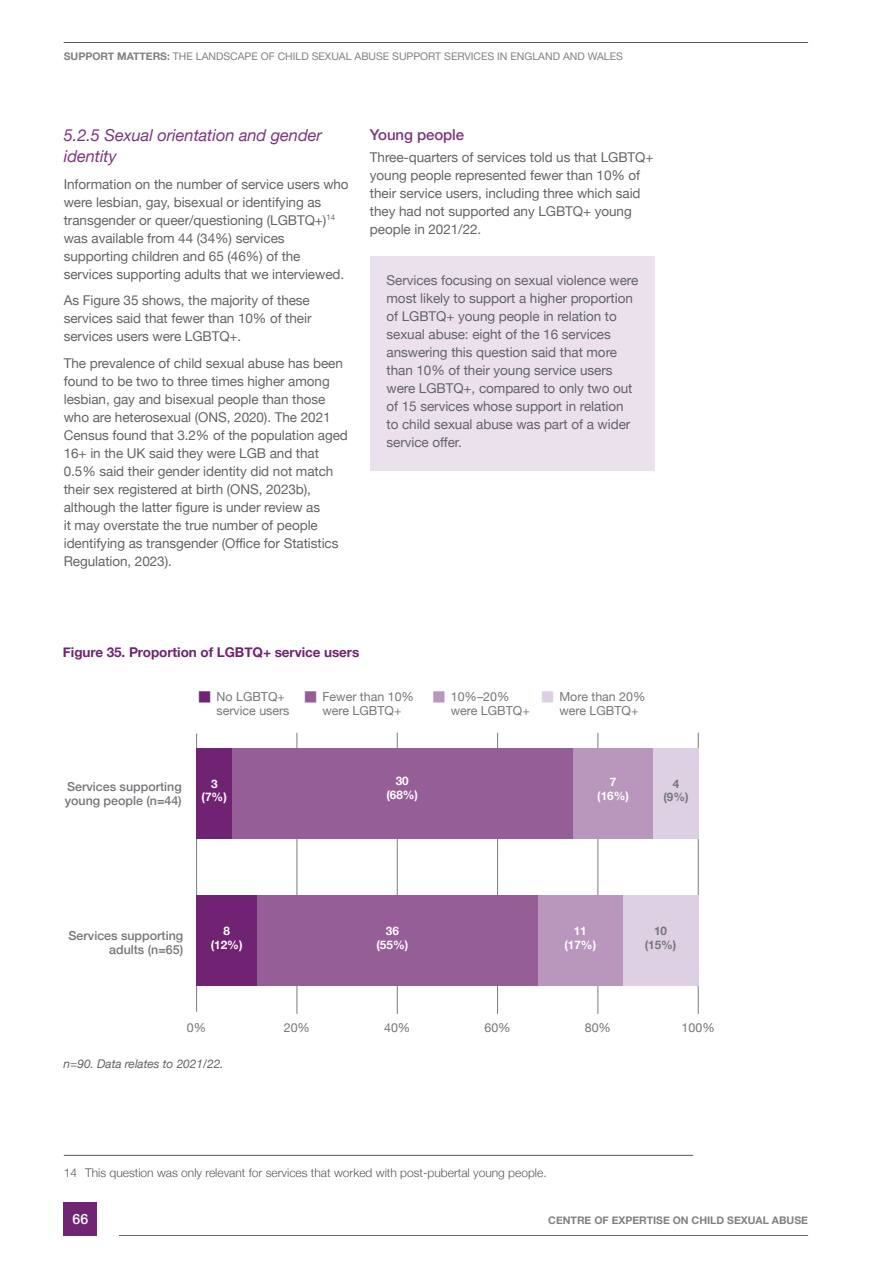
<style>
.page{position:relative;width:893px;height:1263px;background:#fff}
.page>*{position:absolute;margin:0;border:0;box-sizing:border-box;transform-origin:0 0}
.t1{font:italic 16.5px/21px "Helvetica Neue";letter-spacing:-.005em;color:#7c367e}
.t2{font:500 15px "Helvetica Neue";letter-spacing:-.005em;color:#7c367e}
.t3{font:500 14.1px "Helvetica Neue";color:#fff}
.t4{font:13.5px/18px "Helvetica Neue";letter-spacing:-.005em;color:#636466}
.t5{font:700 13.5px "Helvetica Neue";letter-spacing:-.005em;color:#702474}
.t6{font:12.45px/13.8px "Helvetica Neue";color:#74767a}
.t7{font:500 12.45px/13.8px "Helvetica Neue";color:#74767a}
.t8{font:300 12px "Helvetica Neue";color:#55585a}
.t9{font:italic 12px "Helvetica Neue";letter-spacing:-.005em;color:#636466}
.t10{font:700 11.7px/13.8px "Helvetica Neue";color:#fff;text-align:center}
.t11{font:700 11.7px/13.8px "Helvetica Neue";color:#74767a;text-align:center}
.t12{font:10.5px "Helvetica Neue";color:#818082}
.t13{font:700 10.5px "Helvetica Neue";color:#818082}
.s1{font-weight:700}
.s2{color:#702373}
.s3{color:#965e96}
.s4{color:#b997bc}
.s5{color:#ded0e3}
</style>
<div class="page">
<hr style="left:64px;top:42px;width:744px;height:1px;background:#55585a">
<div style="left:64px;top:1202px;width:33px;height:34px;background:#702474"></div>
<hr style="left:119px;top:1235px;width:689px;height:1px;background:#55585a">
<div style="left:370px;top:257px;width:285px;height:214px;background:#eae1ed"></div>
<hr style="left:297px;top:733px;width:1px;height:281px;background:#787b7f">
<hr style="left:397px;top:733px;width:1px;height:281px;background:#787b7f">
<hr style="left:497px;top:733px;width:1px;height:281px;background:#787b7f">
<hr style="left:598px;top:733px;width:1px;height:281px;background:#787b7f">
<hr style="left:698px;top:733px;width:1px;height:281px;background:#787b7f">
<hr style="left:196px;top:734px;width:1px;height:278px;background:#787b7f">
<div style="left:653px;top:748px;width:45px;height:90px;background:#ded0e3"></div>
<div style="left:623px;top:895px;width:75px;height:90px;background:#ded0e3"></div>
<div style="left:573px;top:748px;width:80px;height:90px;background:#b997bc"></div>
<div style="left:538px;top:895px;width:85px;height:90px;background:#b997bc"></div>
<div style="left:232px;top:748px;width:341px;height:90px;background:#965e96"></div>
<div style="left:257px;top:895px;width:281px;height:90px;background:#965e96"></div>
<div style="left:197px;top:748px;width:35px;height:90px;background:#702373"></div>
<div style="left:197px;top:895px;width:60px;height:90px;background:#702373"></div>
<hr style="left:64px;top:1155px;width:629px;height:1px;background:#55585a">
<p class="t12" style="left:64px;top:48px;width:561px"><span class="s1">SUPPORT MATTERS:</span> THE LANDSCAPE OF CHILD SEXUAL ABUSE SUPPORT SERVICES IN ENGLAND AND WALES</p>
<p class="t1" style="left:64px;top:126px;width:260px">5.2.5 Sexual orientation and gender identity</p>
<p class="t4" style="left:64px;top:176px;width:286px">Information on the number of service users who were lesbian, gay, bisexual or identifying as transgender or queer/questioning (LGBTQ+)<sup>14 </sup>was available from 44 (34%) services supporting children and 65 (46%) of the services supporting adults that we interviewed.</p>
<p class="t4" style="left:64px;top:292px;width:249px">As Figure 35 shows, the majority of these services said that fewer than 10% of their services users were LGBTQ+.</p>
<p class="t4" style="left:64px;top:355px;width:286px">The prevalence of child sexual abuse has been found to be two to three times higher among lesbian, gay and bisexual people than those who are heterosexual (ONS, 2020). The 2021<br>Census found that 3.2% of the population aged 16+ in the UK said they were LGB and that 0.5% said their gender identity did not match their sex registered at birth (ONS, 2023b), although the latter figure is under review as<br>it may overstate the true number of people identifying as transgender (Office for Statistics Regulation, 2023).</p>
<p class="t2" style="left:370px;top:123px;width:96px">Young people</p>
<p class="t4" style="left:370px;top:149px;width:285px">Three-quarters of services told us that LGBTQ+ young people represented fewer than 10% of their service users, including three which said they had not supported any LGBTQ+ young people in 2021/22.</p>
<p class="t4" style="left:387px;top:272px;width:253px">Services focusing on sexual violence were most likely to support a higher proportion of LGBTQ+ young people in relation to sexual abuse: eight of the 16 services answering this question said that more than 10% of their young service users were LGBTQ+, compared to only two out of 15 services whose support in relation to child sexual abuse was part of a wider service offer.</p>
<p class="t5" style="left:63px;top:642px;width:298px">Figure 35. Proportion of LGBTQ+ service users</p>
<p class="t6" style="left:217px;top:691px;width:74px;text-indent:-19px"><span class="s2">■</span> No LGBTQ+ service users</p>
<p class="t6" style="left:303px;top:691px;width:112px;text-align:center"><span class="s3">■</span> Fewer than 10% were LGBTQ+</p>
<p class="t6" style="left:451px;top:691px;width:80px;text-indent:-19px"><span class="s4">■</span> 10%–20% were LGBTQ+</p>
<p class="t6" style="left:559px;top:691px;width:88px;text-indent:-19px"><span class="s5">■</span> More than 20% were LGBTQ+</p>
<p class="t7" style="left:65px;top:778px;width:118px">Services supporting young people (n=44)</p>
<p class="t10" style="left:202px;top:777px;width:27px">3 (7%)</p>
<p class="t10" style="left:386px;top:775px;width:33px">30 (68%)</p>
<p class="t10" style="left:597px;top:775px;width:33px">7 (16%)</p>
<p class="t11" style="left:663px;top:777px;width:27px">4 (9%)</p>
<p class="t7" style="left:69px;top:928px;width:116px;text-align:right">Services supporting adults (n=65)</p>
<p class="t10" style="left:211px;top:924px;width:33px">8 (12%)</p>
<p class="t10" style="left:376px;top:925px;width:33px">36 (55%)</p>
<p class="t10" style="left:564px;top:925px;width:33px">11 (17%)</p>
<p class="t11" style="left:645px;top:924px;width:33px">10 (15%)</p>
<p class="t6" style="left:187px;top:1021px;width:21px">0%</p>
<p class="t6" style="left:284px;top:1021px;width:28px">20%</p>
<p class="t6" style="left:384px;top:1021px;width:28px">40%</p>
<p class="t6" style="left:484px;top:1021px;width:28px">60%</p>
<p class="t6" style="left:585px;top:1021px;width:28px">80%</p>
<p class="t6" style="left:682px;top:1021px;width:35px">100%</p>
<p class="t9" style="left:64px;top:1055px;width:161px">n=90. Data relates to 2021/22.</p>
<p class="t8" style="left:64px;top:1163px;width:484px">14 This question was only relevant for services that worked with post-pubertal young people.</p>
<p class="t3" style="left:73px;top:1208px;width:17px">66</p>
<p class="t13" style="left:548px;top:1212px;width:261px">CENTRE OF EXPERTISE ON CHILD SEXUAL ABUSE</p>
</div>
